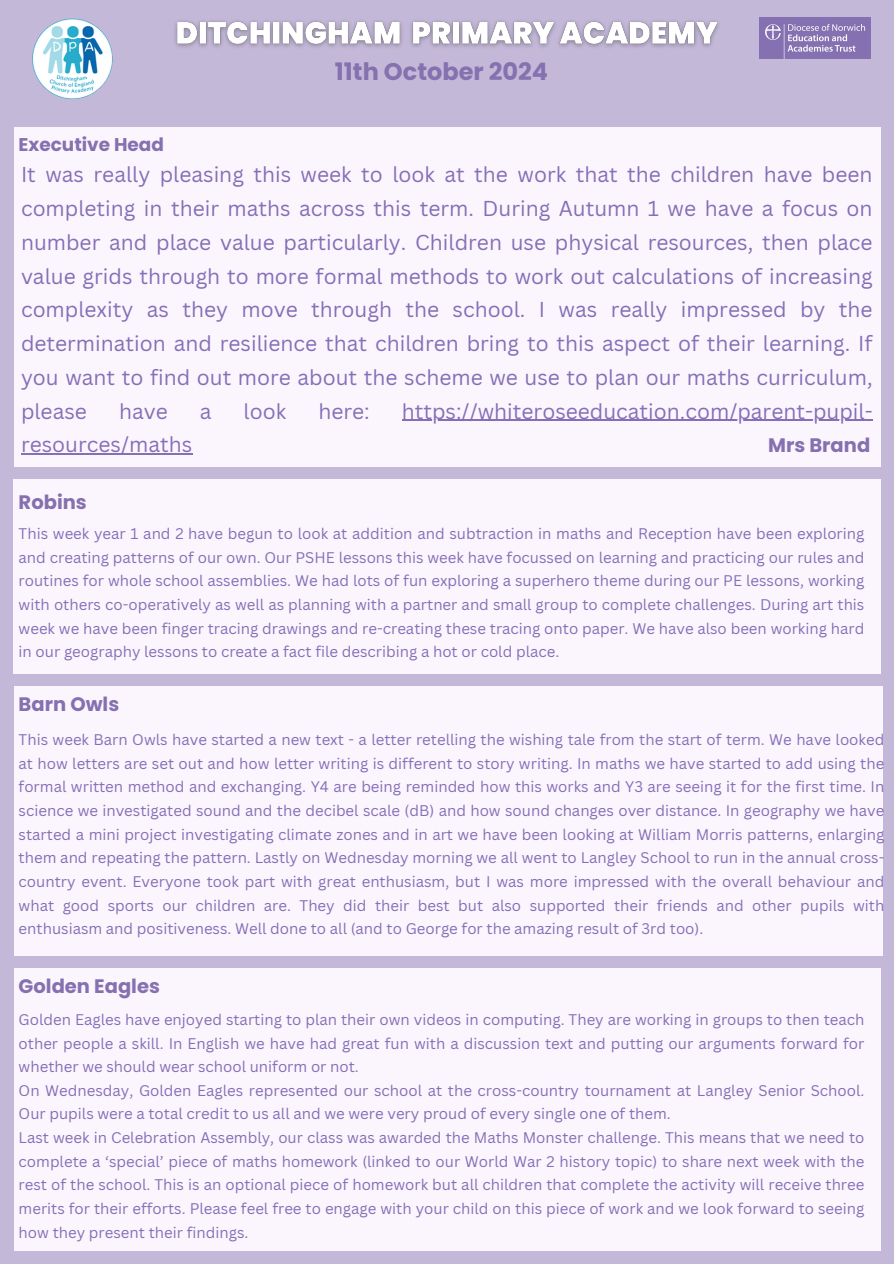
<style>
.page{position:relative;width:894px;height:1264px;background:#fff}
.page>*{position:absolute;margin:0;border:0;box-sizing:border-box;transform-origin:0 0}
.t1{font:700 24px "Poppins";color:#8570b0}
.t2{font:21px/33.8px "Canva Sans";color:#856fb7;text-align:justify}
.t3{font:700 19.5px "Poppins";color:#8570b0}
.t4{font:700 18.45px "Poppins";color:#8570b0}
.t5{font:15px/23.7px "Canva Sans";color:#856fb7;text-align:justify}
</style>
<div class="page">
<div style="left:0;top:0;width:893px;height:1263px;background:#c3b8d7"></div>
<img style="left:759px;top:17px;width:110px;height:42px">
<img style="left:32px;top:19px;width:80px;height:80px">
<div style="left:14px;top:127px;width:866px;height:339px;background:#fbf6fd"></div>
<div style="left:13px;top:479px;width:867px;height:195px;background:#fbf6fd"></div>
<div style="left:14px;top:686px;width:868px;height:269px;background:#fbf6fd"></div>
<img style="left:175px;top:21px;width:544px;height:26px">
<hr style="left:402px;top:420px;width:470px;height:1px;background:#856fb7">
<hr style="left:21px;top:453px;width:171px;height:1px;background:#856fb7">
<div style="left:14px;top:968px;width:866px;height:282px;background:#fbf6fd"></div>
<h2 class="t1" style="left:335px;top:55px;width:215px">11th October 2024</h2>
<h5 class="t4" style="left:19px;top:131px;width:147px">Executive Head</h5>
<p class="t2" style="left:21px;top:157px;width:852px">It was really pleasing this week to look at the work that the children have been completing in their maths across this term. During Autumn 1 we have a focus on number and place value particularly. Children use physical resources, then place value grids through to more formal methods to work out calculations of increasing complexity as they move through the school. I was really impressed by the determination and resilience that children bring to this aspect of their learning. If you want to find out more about the scheme we use to plan our maths curriculum, please</p>
<p class="t2" style="left:119px;top:393px;width:50px">have</p>
<p class="t2" style="left:200px;top:393px;width:13px">a</p>
<p class="t2" style="left:243px;top:393px;width:44px">look</p>
<p class="t2" style="left:318px;top:393px;width:53px">here:</p>
<h3 class="t2" style="left:402px;top:393px;width:472px">https://whiteroseeducation.com/parent-pupil-</h3>
<h3 class="t2" style="left:21px;top:427px;width:173px">resources/maths</h3>
<h3 class="t3" style="left:19px;top:488px;width:70px">Robins</h3>
<p class="t5" style="left:19px;top:521px;width:847px">This week year 1 and 2 have begun to look at addition and subtraction in maths and Reception have been exploring and creating patterns of our own. Our PSHE lessons this week have focussed on learning and practicing our rules and routines for whole school assemblies. We had lots of fun exploring a superhero theme during our PE lessons, working with others co-operatively as well as planning with a partner and small group to complete challenges. During art this week we have been finger tracing drawings and re-creating these tracing onto paper. We have also been working hard in our geography lessons to create a fact file describing a hot or cold place.</p>
<h3 class="t3" style="left:19px;top:690px;width:102px">Barn Owls</h3>
<p class="t5" style="left:19px;top:727px;width:867px">This week Barn Owls have started a new text - a letter retelling the wishing tale from the start of term. We have looked at how letters are set out and how letter writing is different to story writing. In maths we have started to add using the formal written method and exchanging. Y4 are being reminded how this works and Y3 are seeing it for the first time. In science we investigated sound and the decibel scale (dB) and how sound changes over distance. In geography we have started a mini project investigating climate zones and in art we have been looking at William Morris patterns, enlarging them and repeating the pattern. Lastly on Wednesday morning we all went to Langley School to run in the annual cross&shy;country event. Everyone took part with great enthusiasm, but I was more impressed with the overall behaviour and what good sports our children are. They did their best but also supported their friends and other pupils with enthusiasm and positiveness. Well done to all (and to George for the amazing result of 3rd too).</p>
<h3 class="t3" style="left:767px;top:431px;width:104px">Mrs Brand</h3>
<h3 class="t3" style="left:19px;top:972px;width:143px">Golden Eagles</h3>
<p class="t5" style="left:19px;top:1007px;width:847px">Golden Eagles have enjoyed starting to plan their own videos in computing. They are working in groups to then teach other people a skill. In English we have had great fun with a discussion text and putting our arguments forward for whether we should wear school uniform or not.</p>
<p class="t5" style="left:19px;top:1078px;width:847px">On Wednesday, Golden Eagles represented our school at the cross-country tournament at Langley Senior School.<br>Our pupils were a total credit to us all and we were very proud of every single one of them.</p>
<p class="t5" style="left:19px;top:1125px;width:847px">Last week in Celebration Assembly, our class was awarded the Maths Monster challenge. This means that we need to complete a ‘special’ piece of maths homework (linked to our World War 2 history topic) to share next week with the rest of the school. This is an optional piece of homework but all children that complete the activity will receive three merits for their efforts. Please feel free to engage with your child on this piece of work and we look forward to seeing how they present their findings.</p>
</div>
